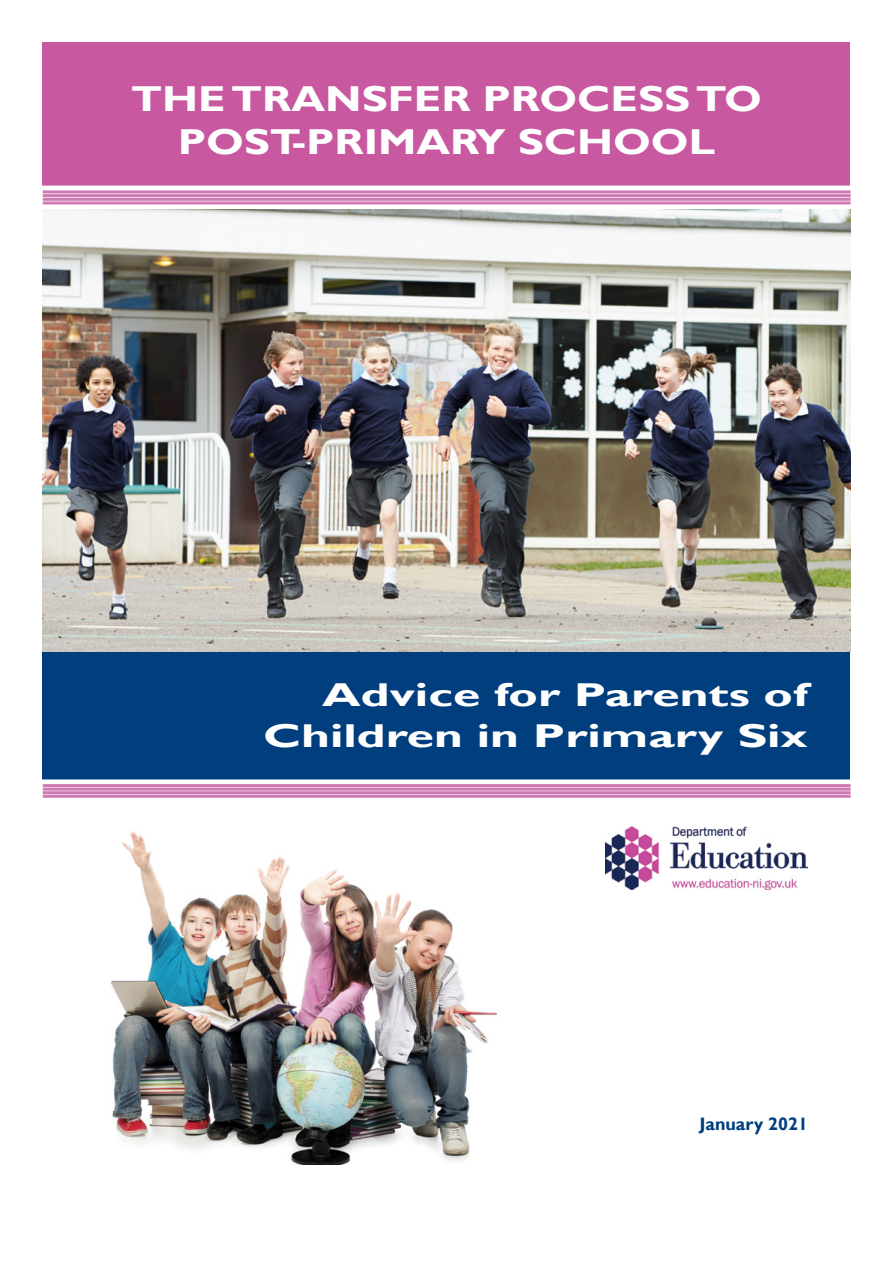
<style>
.page{position:relative;width:893px;height:1263px;background:#fff}
.page>*{position:absolute;margin:0;border:0;box-sizing:border-box;transform-origin:0 0}
.Cover_Heading_1{font:700 36px/43.5px "Gill Sans";color:#fff;text-align:center;scale:1.2 1}
.Cover_Heading_2{font:700 33px/40.5px "Gill Sans";color:#fff;text-align:right;scale:1.5 1}
.Date{font:700 18px "Gill Sans";color:#003e7e}
</style>
<div class="page">
<div style="left:43px;top:43px;width:807px;height:165px;background:#c859a1"></div>
<div style="left:43px;top:209px;width:807px;height:575px;background:#003e7e"></div>
<img style="left:111px;top:831px;width:387px;height:333px">
<div style="left:41px;top:186px;width:812px;height:23px;background:linear-gradient(to right,#e7bdd9,#e7bdd9);border:3px solid #fff"></div>
<hr style="left:43px;top:201px;width:808px;height:3px;background:#d07ab2">
<hr style="left:43px;top:198px;width:808px;height:3px;background:#d07ab2">
<hr style="left:43px;top:194px;width:808px;height:3px;background:#d07ab2">
<hr style="left:43px;top:190px;width:808px;height:3px;background:#d07ab2">
<svg style="left:42px;top:779px;width:809px;height:19px;background:#e8e2ed"></svg>
<hr style="left:43px;top:795px;width:808px;height:3px;background:#d07ab2">
<hr style="left:43px;top:791px;width:808px;height:3px;background:#d07ab2">
<hr style="left:43px;top:788px;width:808px;height:3px;background:#d07ab2">
<hr style="left:43px;top:784px;width:808px;height:3px;background:#d07ab2">
<img style="left:43px;top:209px;width:807px;height:442px">
<img style="left:606px;top:827px;width:202px;height:62px">
<p class="Cover_Heading_1" style="left:131px;top:78px;width:527px">THE TRANSFER PROCESS TO<br>POST-PRIMARY SCHOOL</p>
<p class="Cover_Heading_2" style="left:263px;top:676px;width:365px">Advice for Parents of<br>Children in Primary Six</p>
<p class="Date" style="left:699px;top:1113px;width:110px">January 2021</p>
</div>
